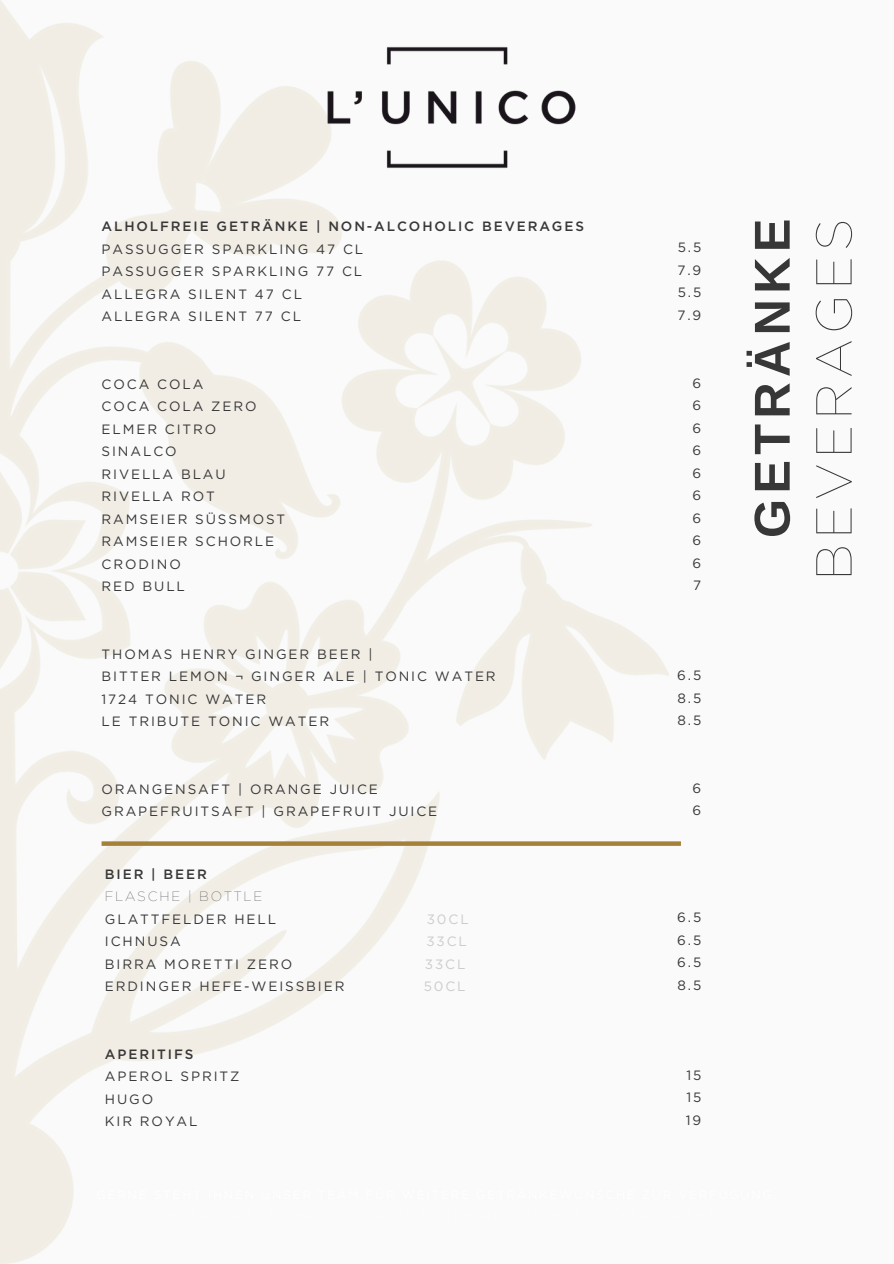
<style>
.page{position:relative;width:894px;height:1264px;background:#fff}
.page>*{position:absolute;margin:0;border:0;box-sizing:border-box;transform-origin:0 0}
.t1{font:100 50.4px/61.8px "Gotham";letter-spacing:.105em;color:#373737;text-align:right}
.t2{font:13.5px/22.5px "Gotham";letter-spacing:.14em;color:#373737}
.t3{font:13.5px "Gotham";letter-spacing:.14em;color:#ccc}
.s1{font-weight:500}
.s2{font-family:"Noto Sans"}
.s3{font-weight:100}
.s4{font-family:"Arimo";font-weight:700}
</style>
<div class="page">
<div style="left:0;top:0;width:893px;height:1263px;background:#fafafa"></div>
<img style="left:0;top:0;width:668px;height:1263px">
<img style="left:303px;top:25px;width:287px;height:156px">
<svg style="left:102px;top:841px;width:578px;height:4px;background:#ab8a48"></svg>
<h2 class="t2" style="left:102px;top:216px;width:484px"><span class="s1">ALHOLFREIE GETRÄNKE | NON-ALCOHOLIC BEVERAGES<br></span>PASSUGGER SPARKLING 47 CL<br>PASSUGGER SPARKLING 77 CL<br>ALLEGRA SILENT 47 CL<br>ALLEGRA SILENT 77 CL</h2>
<h2 class="t2" style="left:102px;top:373px;width:185px">COCA COLA<br>COCA COLA ZERO<br>ELMER CITRO<br>SINALCO<br>RIVELLA BLAU<br>RIVELLA ROT<br>RAMSEIER SÜSSMOST<br>RAMSEIER SCHORLE<br>CRODINO<br>RED BULL</h2>
<h2 class="t2" style="left:102px;top:643px;width:395px">THOMAS HENRY GINGER BEER |<br>BITTER LEMON <span class="s2">¬</span> GINGER ALE | TONIC WATER<br>1724 TONIC WATER<br>LE TRIBUTE TONIC WATER</h2>
<h2 class="t2" style="left:102px;top:778px;width:337px">ORANGENSAFT | ORANGE JUICE<br>GRAPEFRUITSAFT | GRAPEFRUIT JUICE</h2>
<h2 class="t2" style="left:105px;top:863px;width:173px"><span class="s1">BIER | BEER<br></span><span class="s3">FLASCHE | BOTTLE<br></span>GLATTFELDER HELL</h2>
<h2 class="t3" style="left:426px;top:912px;width:43px">30CL</h2>
<h2 class="t2" style="left:105px;top:930px;width:77px">ICHNUSA</h2>
<h2 class="t3" style="left:426px;top:935px;width:42px">33CL</h2>
<h2 class="t2" style="left:105px;top:953px;width:189px">BIRRA MORETTI ZERO</h2>
<h2 class="t3" style="left:425px;top:957px;width:42px">33CL</h2>
<h2 class="t2" style="left:105px;top:975px;width:241px">ERDINGER HEFE-WEISSBIER</h2>
<h2 class="t3" style="left:423px;top:980px;width:43px">50CL</h2>
<h2 class="t2" style="left:105px;top:1043px;width:136px"><span class="s1">APERITIFS<br></span>APEROL SPRITZ<br>HUGO<br>KIR ROYAL</h2>
<h2 class="t2" style="left:677px;top:237px;width:25px;text-align:justify">5.5<br>7.9<br>5.5<br>7.9</h2>
<h2 class="t2" style="left:692px;top:372px;width:10px">6<br>6</h2>
<h2 class="t2" style="left:692px;top:417px;width:10px;text-align:justify">6<br>6<br>6<br>6<br>6<br>6<br>6<br>7</h2>
<h2 class="t2" style="left:677px;top:665px;width:26px">6.5<br>8.5</h2>
<h2 class="t2" style="left:677px;top:710px;width:25px">8.5</h2>
<h2 class="t2" style="left:692px;top:777px;width:10px">6<br>6</h2>
<h1 class="t2" style="left:677px;top:906px;width:26px;text-align:justify">6.5<br>6.5<br>6.5<br>8.5</h1>
<h2 class="t2" style="left:685px;top:1064px;width:17px;text-align:justify">15<br>15<br>19</h2>
<p class="t1" style="left:743px;top:580px;width:363px;rotate:-90deg"><span class="s4">GETRÄNKE<br></span>BEVERAGES</p>
</div>
